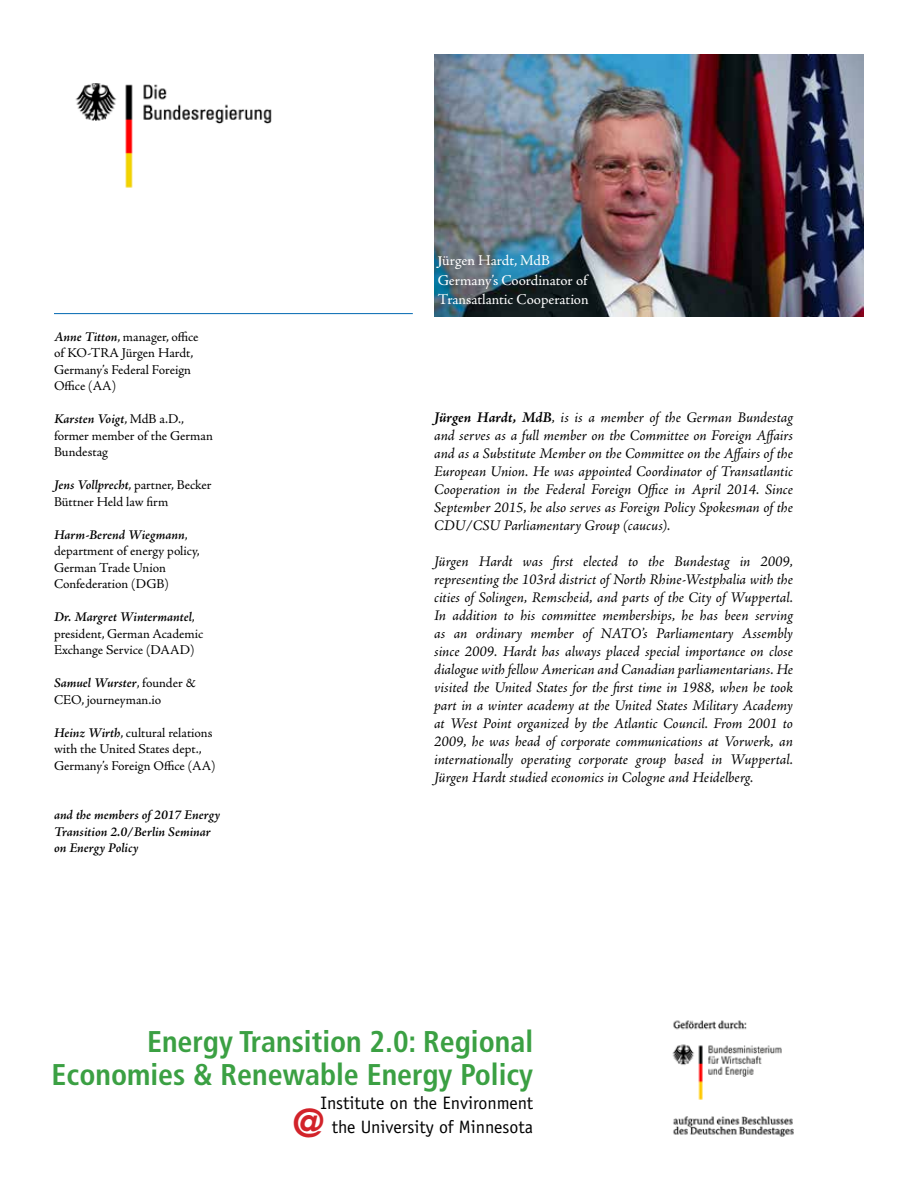
<style>
.page{position:relative;width:918px;height:1188px;background:#fff}
.page>*{position:absolute;margin:0;border:0;box-sizing:border-box;transform-origin:0 0}
.t1{font:italic 700 40.5px "Frutiger LT Std";color:#d2232a}
.t2{font:700 condensed 30px/33px "Frutiger LT Std";color:#3ba043;text-align:right}
.t3{font:18px "Officina Sans Std";color:#000}
.t4{font:italic 15px/18px "Adobe Jenson Pro";letter-spacing:-.005em;color:#000;text-align:justify}
.t5{font:15px/19.5px "Adobe Jenson Pro";letter-spacing:-.005em;color:#fff}
.t6{font:13.5px/16.5px "Adobe Jenson Pro";letter-spacing:-.005em;color:#000}
.t7{font:italic 600 13.5px/16.5px "Adobe Jenson Pro";color:#000}
.s1{font-weight:600;font-style:italic}
.s2{font-weight:700;font-size:13.5px}
.s3{font-weight:700}
</style>
<div class="page">
<img style="left:434px;top:54px;width:430px;height:263px">
<img style="left:75px;top:83px;width:197px;height:105px">
<hr style="left:54px;top:313px;width:359px;height:1px;background:#0067b1">
<img style="left:672px;top:1020px;width:122px;height:117px">
<p class="t6" style="left:54px;top:329px;width:146px"><span class="s1">Anne Titton</span>, manager, office of KO-TRA Jürgen Hardt,<br>Germany’s Federal Foreign<br>Office (AA)</p>
<p class="t6" style="left:54px;top:411px;width:160px"><span class="s1">Karsten Voigt</span>, MdB a.D., former member of the German<br>Bundestag</p>
<p class="t6" style="left:54px;top:477px;width:159px"><span class="s1">Jens Vollprecht</span>, partner, Becker<br>Büttner Held law firm</p>
<p class="t6" style="left:54px;top:527px;width:147px"><span class="s1">Harm-Berend Wiegmann</span>, department of energy policy,<br>German Trade Union<br>Confederation (DGB)</p>
<p class="t6" style="left:54px;top:609px;width:151px"><span class="s1">Dr. Margret Wintermantel</span>, president, German Academic<br>Exchange Service (DAAD)</p>
<p class="t6" style="left:54px;top:675px;width:143px"><span class="s1">Samuel Wurster</span>, founder &amp;<br>CEO, journeyman.io</p>
<p class="t6" style="left:54px;top:725px;width:163px"><span class="s1">Heinz Wirth</span>, cultural relations with the United States dept.,<br>Germany’s Foreign Office (AA)</p>
<p class="t7" style="left:54px;top:808px;width:168px">and the members of 2017 Energy<br>Transition 2.0/Berlin Seminar on Energy Policy</p>
<p class="t5" style="left:438px;top:251px;width:152px"><span class="s2">J</span>ürgen Hardt, MdB<br>Germany’s Coordinator of<br>Transatlantic Cooperation</p>
<p class="t4" style="left:434px;top:410px;width:360px"><span class="s3">Jürgen Hardt, MdB</span>, is is a member of the German Bundestag and serves as a full member on the Committee on Foreign Affairs and as a Substitute Member on the Committee on the Affairs of the European Union. He was appointed Coordinator of Transatlantic Cooperation in the Federal Foreign Office in April 2014. Since September 2015, he also serves as Foreign Policy Spokesman of the CDU/CSU Parliamentary Group (caucus).</p>
<p class="t4" style="left:434px;top:554px;width:360px">Jürgen Hardt was first elected to the Bundestag in 2009, representing the 103rd district of North Rhine-Westphalia with the cities of Solingen, Remscheid, and parts of the City of Wuppertal.<br>In addition to his committee memberships, he has been serving as an ordinary member of NATO’s Parliamentary Assembly since 2009. Hardt has always placed special importance on close dialogue with fellow American and Canadian parliamentarians. He visited the United States for the first time in 1988, when he took part in a winter academy at the United States Military Academy at West Point organized by the Atlantic Council. From 2001 to 2009, he was head of corporate communications at Vorwerk, an internationally operating corporate group based in Wuppertal.<br>Jürgen Hardt studied economics in Cologne and Heidelberg.</p>
<h2 class="t2" style="left:52px;top:1025px;width:483px">Energy Transition 2.0: Regional<br>Economies &amp; Renewable Energy Policy</h2>
<p class="t3" style="left:320px;top:1092px;width:214px">Institute on the Environment</p>
<h1 class="t1" style="left:292px;top:1099px;width:34px">@</h1>
<p class="t3" style="left:332px;top:1116px;width:203px">the University of Minnesota</p>
</div>
